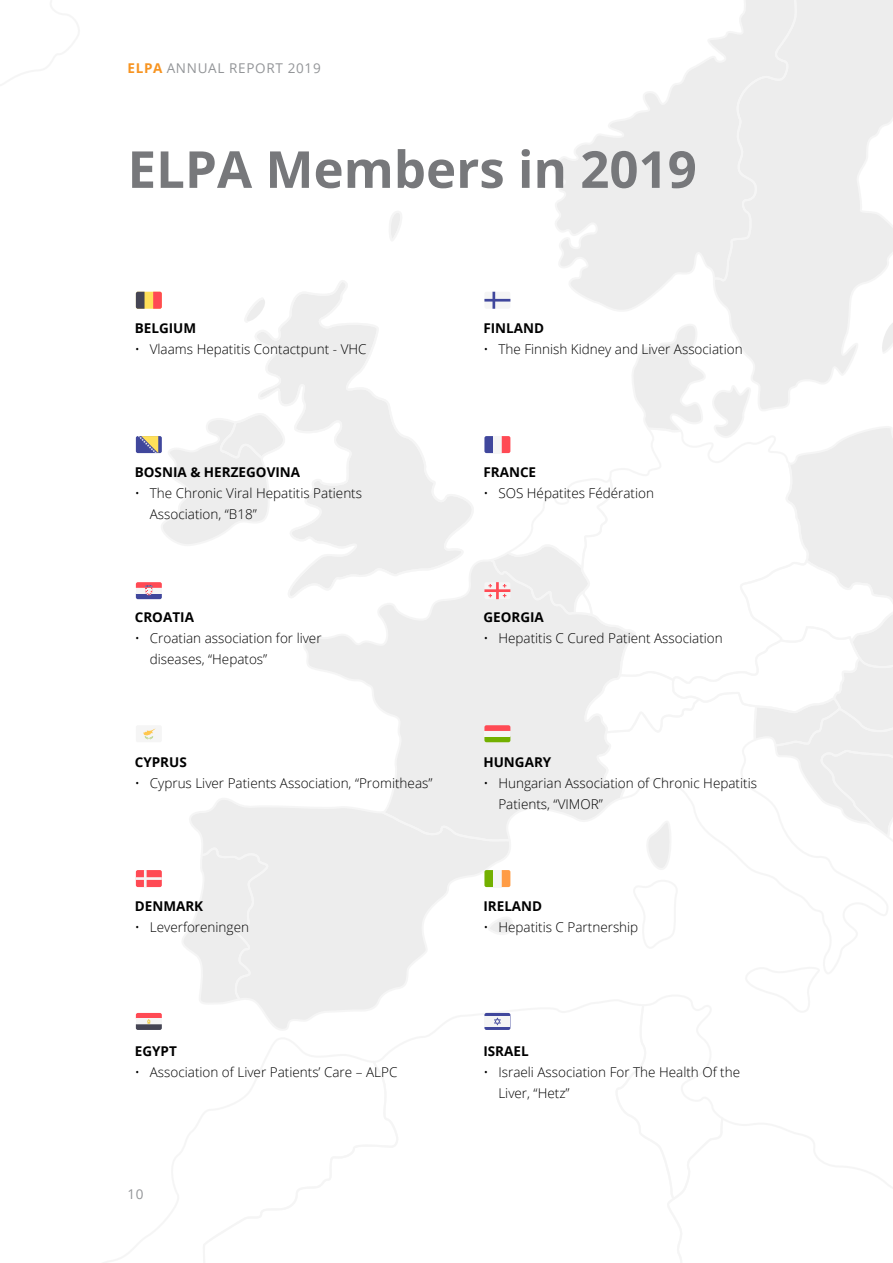
<style>
.page{position:relative;width:893px;height:1263px;background:#fff}
.page>*{position:absolute;margin:0;border:0;box-sizing:border-box;transform-origin:0 0}
.t1{font:700 51px "Open Sans";color:#77787b}
.t2{font:300 13.5px/21px "Open Sans";color:#000}
.t3{font:700 13.5px "Open Sans";color:#000}
.t4{font:13.5px "Open Sans";letter-spacing:.05em;color:#939598}
.s1{font-weight:700;color:#f79421}
</style>
<div class="page">
<svg style="left:305px;top:561px;width:179px;height:237px;fill:#ededed"></svg>
<svg style="left:188px;top:798px;width:323px;height:232px;fill:#ededed"></svg>
<svg style="left:246px;top:213px;width:228px;height:385px"></svg>
<svg style="left:730px;top:312px;width:119px;height:10px"></svg>
<svg style="left:556px;top:0;width:337px;height:312px;fill:#ededed"></svg>
<div style="left:136px;top:292px;width:26px;height:17px;background:#ffe059;border-radius:2px"></div>
<svg style="left:136px;top:292px;width:9px;height:17px"></svg>
<svg style="left:153px;top:292px;width:9px;height:17px"></svg>
<div style="left:136px;top:436px;width:26px;height:17px;background:#40479c;border-radius:2px"></div>
<svg style="left:138px;top:417px;width:138px;height:129px"></svg>
<svg style="left:136px;top:582px;width:26px;height:17px"></svg>
<div style="left:136px;top:725px;width:26px;height:17px;background:#f5f5f5;border-radius:2px"></div>
<svg style="left:143px;top:728px;width:13px;height:12px"></svg>
<svg style="left:136px;top:870px;width:26px;height:17px"></svg>
<svg style="left:136px;top:1013px;width:26px;height:17px"></svg>
<svg style="left:484px;top:292px;width:26px;height:17px"></svg>
<svg style="left:484px;top:322px;width:409px;height:530px"></svg>
<div style="left:484px;top:731px;width:26px;height:5px;background:#f5f5f5"></div>
<svg style="left:484px;top:870px;width:9px;height:17px"></svg>
<div style="left:493px;top:870px;width:9px;height:17px;background:#f5f5f5"></div>
<svg style="left:502px;top:870px;width:8px;height:17px"></svg>
<div style="left:484px;top:1013px;width:26px;height:17px;background:#40479c;border-radius:2px"></div>
<div style="left:484px;top:1016px;width:26px;height:11px;background:#f5f5f5"></div>
<svg style="left:494px;top:1017px;width:7px;height:8px"></svg>
<p class="t4" style="left:128px;top:59px;width:195px"><span class="s1">ELPA</span> ANNUAL REPORT 2019</p>
<h1 class="t1" style="left:128px;top:133px;width:571px">ELPA Members in 2019</h1>
<p class="t3" style="left:135px;top:318px;width:63px">BELGIUM</p>
<p class="t2" style="left:135px;top:338px;width:233px">• Vlaams Hepatitis Contactpunt - VHC</p>
<p class="t3" style="left:483px;top:318px;width:62px">FINLAND</p>
<p class="t2" style="left:483px;top:338px;width:261px">• The Finnish Kidney and Liver Association</p>
<p class="t3" style="left:135px;top:463px;width:167px">BOSNIA &amp; HERZEGOVINA</p>
<p class="t2" style="left:150px;top:483px;width:214px;text-indent:-15px">• The Chronic Viral Hepatitis Patients<br>Association, “B18”</p>
<p class="t3" style="left:483px;top:463px;width:54px">FRANCE</p>
<p class="t2" style="left:483px;top:483px;width:172px">• SOS Hépatites Fédération</p>
<p class="t3" style="left:135px;top:607px;width:61px">CROATIA</p>
<p class="t2" style="left:150px;top:627px;width:173px;text-indent:-15px">• Croatian association for liver diseases, “Hepatos”</p>
<p class="t3" style="left:483px;top:608px;width:62px">GEORGIA</p>
<p class="t2" style="left:483px;top:627px;width:241px">• Hepatitis C Cured Patient Association</p>
<p class="t3" style="left:135px;top:752px;width:54px">CYPRUS</p>
<p class="t2" style="left:135px;top:772px;width:299px">• Cyprus Liver Patients Association, “Promitheas”</p>
<p class="t3" style="left:483px;top:752px;width:69px">HUNGARY</p>
<p class="t2" style="left:498px;top:772px;width:260px;text-indent:-15px">• Hungarian Association of Chronic Hepatitis<br>Patients, “VIMOR”</p>
<p class="t3" style="left:135px;top:897px;width:70px">DENMARK</p>
<p class="t2" style="left:135px;top:916px;width:116px">• Leverforeningen</p>
<p class="t3" style="left:483px;top:897px;width:60px">IRELAND</p>
<p class="t2" style="left:483px;top:916px;width:156px">• Hepatitis C Partnership</p>
<p class="t3" style="left:135px;top:1041px;width:44px">EGYPT</p>
<p class="t2" style="left:135px;top:1061px;width:264px">• Association of Liver Patients’ Care – ALPC</p>
<p class="t3" style="left:483px;top:1041px;width:47px">ISRAEL</p>
<p class="t2" style="left:498px;top:1061px;width:243px;text-indent:-15px">• Israeli Association For The Health Of the<br>Liver, “Hetz”</p>
<p class="t4" style="left:128px;top:1185px;width:18px">10</p>
</div>
